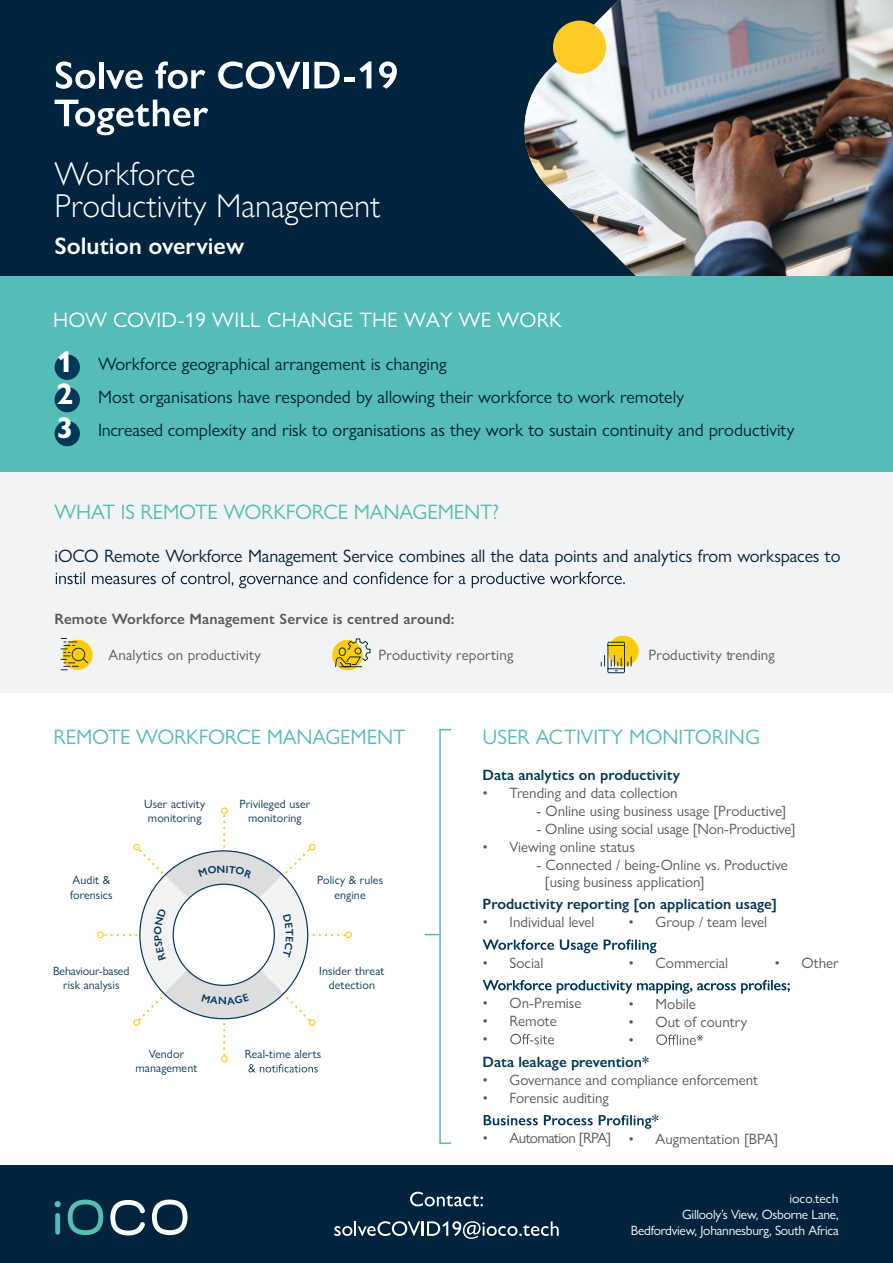
<style>
.page{position:relative;width:893px;height:1263px;background:#fff}
.page>*{position:absolute;margin:0;border:0;box-sizing:border-box;transform-origin:0 0}
.t1{font:300 33px/31.5px "Gill Sans Nova";color:#fff}
.t2{font:700 29.85px/33.2px "Gill Sans Nova";color:#fff;text-align:justify}
.t3{font:600 24px "Gill Sans Nova";color:#fff}
.t4{font:21px "Gill Sans Nova";letter-spacing:-.01em;color:#56bcb6}
.t5{font:21px "Gill Sans Nova";letter-spacing:.01em;color:#fff}
.t6{font:18px/33px "Gill Sans Nova";color:#00233e}
.t7{font:15px/18px "Gill Sans Nova";color:#57585a}
.t8{font:600 15px "Gill Sans Nova";color:#003857}
.t9{font:600 15px "Gill Sans Nova";letter-spacing:.01em;color:#57585a}
.t10{font:15px "Gill Sans Nova";letter-spacing:-.04em;color:#57585a}
.t11{font:13.5px/16.2px "Gill Sans Nova";letter-spacing:-.02em;color:#fff;text-align:right}
.t12{font:12px/14.4px "Gill Sans Nova";letter-spacing:.01em;color:#003857;text-align:center}
</style>
<div class="page">
<div style="left:0;top:470px;width:893px;height:223px;background:#f2f3f4"></div>
<div style="left:0;top:1166px;width:893px;height:97px;background:#00233e"></div>
<div style="left:0;top:0;width:893px;height:351px;background:#00233e"></div>
<img style="left:524px;top:0;width:369px;height:276px">
<div style="left:553px;top:21px;width:53px;height:53px;background:#fecb26;border-radius:50%"></div>
<div style="left:0;top:276px;width:893px;height:196px;background:#56bcb6"></div>
<svg style="left:56px;top:572px;width:569px;height:16px"></svg>
<svg style="left:63px;top:640px;width:30px;height:30px"></svg>
<svg style="left:60px;top:638px;width:29px;height:33px"></svg>
<svg style="left:332px;top:640px;width:31px;height:30px"></svg>
<svg style="left:335px;top:638px;width:36px;height:29px"></svg>
<div style="left:608px;top:636px;width:31px;height:30px;background:#fdcc09;border-radius:50%"></div>
<svg style="left:600px;top:641px;width:32px;height:33px"></svg>
<div style="left:55px;top:355px;width:25px;height:25px;background:#003857;border-radius:50%"></div>
<div style="left:55px;top:387px;width:25px;height:25px;background:#003857;border-radius:50%"></div>
<div style="left:55px;top:421px;width:25px;height:25px;background:#003857;border-radius:50%"></div>
<svg style="left:68px;top:1199px;width:35px;height:36px"></svg>
<svg style="left:152px;top:1199px;width:36px;height:36px"></svg>
<svg style="left:110px;top:1200px;width:35px;height:35px"></svg>
<div style="left:55px;top:1213px;width:5px;height:21px;background:#56bcb6;border-radius:2px"></div>
<svg style="left:55px;top:1201px;width:6px;height:6px"></svg>
<hr style="left:439px;top:730px;width:2px;height:414px;background:#56bcb6">
<svg style="left:439px;top:729px;width:12px;height:1px"></svg>
<svg style="left:439px;top:1142px;width:12px;height:2px"></svg>
<svg style="left:425px;top:934px;width:14px;height:1px"></svg>
<svg style="left:483px;top:939px;width:173px;height:14px"></svg>
<svg style="left:483px;top:980px;width:307px;height:14px"></svg>
<svg style="left:510px;top:1034px;width:44px;height:10px"></svg>
<svg style="left:484px;top:1114px;width:174px;height:15px"></svg>
<svg style="left:656px;top:1034px;width:47px;height:11px"></svg>
<svg style="left:410px;top:1192px;width:73px;height:14px"></svg>
<svg style="left:334px;top:1221px;width:225px;height:18px"></svg>
<svg style="left:56px;top:61px;width:39px;height:28px"></svg>
<div style="left:99px;top:62px;width:5px;height:26px;background:#fff"></div>
<svg style="left:106px;top:70px;width:37px;height:19px"></svg>
<svg style="left:155px;top:62px;width:50px;height:27px"></svg>
<svg style="left:218px;top:61px;width:83px;height:28px"></svg>
<div style="left:303px;top:62px;width:6px;height:26px;background:#fff"></div>
<svg style="left:314px;top:62px;width:26px;height:26px"></svg>
<div style="left:344px;top:77px;width:11px;height:5px;background:#fff"></div>
<svg style="left:359px;top:61px;width:12px;height:27px"></svg>
<svg style="left:379px;top:61px;width:18px;height:28px"></svg>
<svg style="left:55px;top:100px;width:153px;height:35px"></svg>
<svg style="left:97px;top:807px;width:255px;height:265px"></svg>
<h1 class="t1" style="left:55px;top:159px;width:327px">Workforce<br>Productivity Management</h1>
<h3 class="t3" style="left:55px;top:231px;width:191px">Solution overview</h3>
<h3 class="t5" style="left:53px;top:307px;width:510px">HOW COVID-19 WILL CHANGE THE WAY WE WORK</h3>
<p class="t6" style="left:98px;top:348px;width:698px">Workforce geographical arrangement is changing<br>Most organisations have responded by allowing their workforce to work remotely<br>Increased complexity and risk to organisations as they work to sustain continuity and productivity</p>
<h2 class="t2" style="left:57px;top:345px;width:18px">1<br>2<br>3</h2>
<h3 class="t4" style="left:55px;top:499px;width:446px">WHAT IS REMOTE WORKFORCE MANAGEMENT?</h3>
<p class="t6" style="left:55px;top:540px;width:787px">iOCO Remote Workforce Management Service combines all the data points and analytics from workspaces to</p>
<p class="t9" style="left:55px;top:609px;width:401px">Remote Workforce Management Service is centred around:</p>
<p class="t7" style="left:109px;top:646px;width:154px">Analytics on productivity</p>
<p class="t7" style="left:379px;top:646px;width:136px">Productivity reporting</p>
<p class="t7" style="left:649px;top:646px;width:128px">Productivity trending</p>
<h3 class="t4" style="left:54px;top:724px;width:353px">REMOTE WORKFORCE MANAGEMENT</h3>
<h3 class="t4" style="left:483px;top:724px;width:279px">USER ACTIVITY MONITORING</h3>
<p class="t8" style="left:483px;top:766px;width:199px">Data analytics on productivity</p>
<p class="t7" style="left:483px;top:784px;width:197px">• Trending and data collection</p>
<p class="t7" style="left:537px;top:802px;width:251px">- Online using business usage [Productive]</p>
<p class="t7" style="left:537px;top:820px;width:260px">- Online using social usage [Non-Productive]</p>
<p class="t7" style="left:483px;top:838px;width:154px">• Viewing online status</p>
<p class="t7" style="left:545px;top:857px;width:244px;line-height:16.5px;text-indent:-8px">- Connected / being-Online vs. Productive [using business application]</p>
<p class="t8" style="left:483px;top:895px;width:296px">Productivity reporting [on application usage]</p>
<p class="t7" style="left:483px;top:913px;width:114px">• Individual level</p>
<p class="t7" style="left:483px;top:953px;width:62px">• Social</p>
<p class="t7" style="left:483px;top:994px;width:100px">• On-Premise</p>
<p class="t7" style="left:483px;top:1012px;width:76px">• Remote •</p>
<p class="t8" style="left:483px;top:1052px;width:168px">Data leakage prevention*</p>
<p class="t7" style="left:483px;top:1070px;width:277px">• Governance and compliance enforcement</p>
<p class="t7" style="left:483px;top:1088px;width:128px">• Forensic auditing</p>
<p class="t10" style="left:483px;top:1129px;width:130px">• Automation [RPA]</p>
<p class="t12" style="left:144px;top:796px;width:63px">User activity monitoring</p>
<p class="t12" style="left:240px;top:796px;width:72px">Privileged user monitoring</p>
<p class="t12" style="left:70px;top:873px;width:44px;text-align:left">Audit &amp; forensics</p>
<p class="t12" style="left:317px;top:873px;width:68px">Policy &amp; rules engine</p>
<p class="t7" style="left:629px;top:913px;width:140px">• Group / team level</p>
<p class="t7" style="left:629px;top:954px;width:101px">• Commercial</p>
<p class="t7" style="left:775px;top:954px;width:66px">• Other</p>
<p class="t12" style="left:53px;top:963px;width:78px">Behaviour-based risk analysis</p>
<p class="t12" style="left:319px;top:963px;width:67px">Insider threat detection</p>
<p class="t7" style="left:629px;top:994px;width:69px">• Mobile</p>
<p class="t7" style="left:629px;top:1012px;width:120px">• Out of country •</p>
<p class="t12" style="left:149px;top:1046px;width:37px">Vendor</p>
<p class="t12" style="left:245px;top:1046px;width:78px">Real-time alerts</p>
<p class="t12" style="left:136px;top:1061px;width:63px">management</p>
<p class="t7" style="left:629px;top:1129px;width:151px">• Augmentation [BPA]</p>
<p class="t11" style="left:631px;top:1190px;width:209px">ioco.tech<br>Gillooly’s View, Osborne Lane,<br>Bedfordview, Johannesburg, South Africa</p>
</div>
